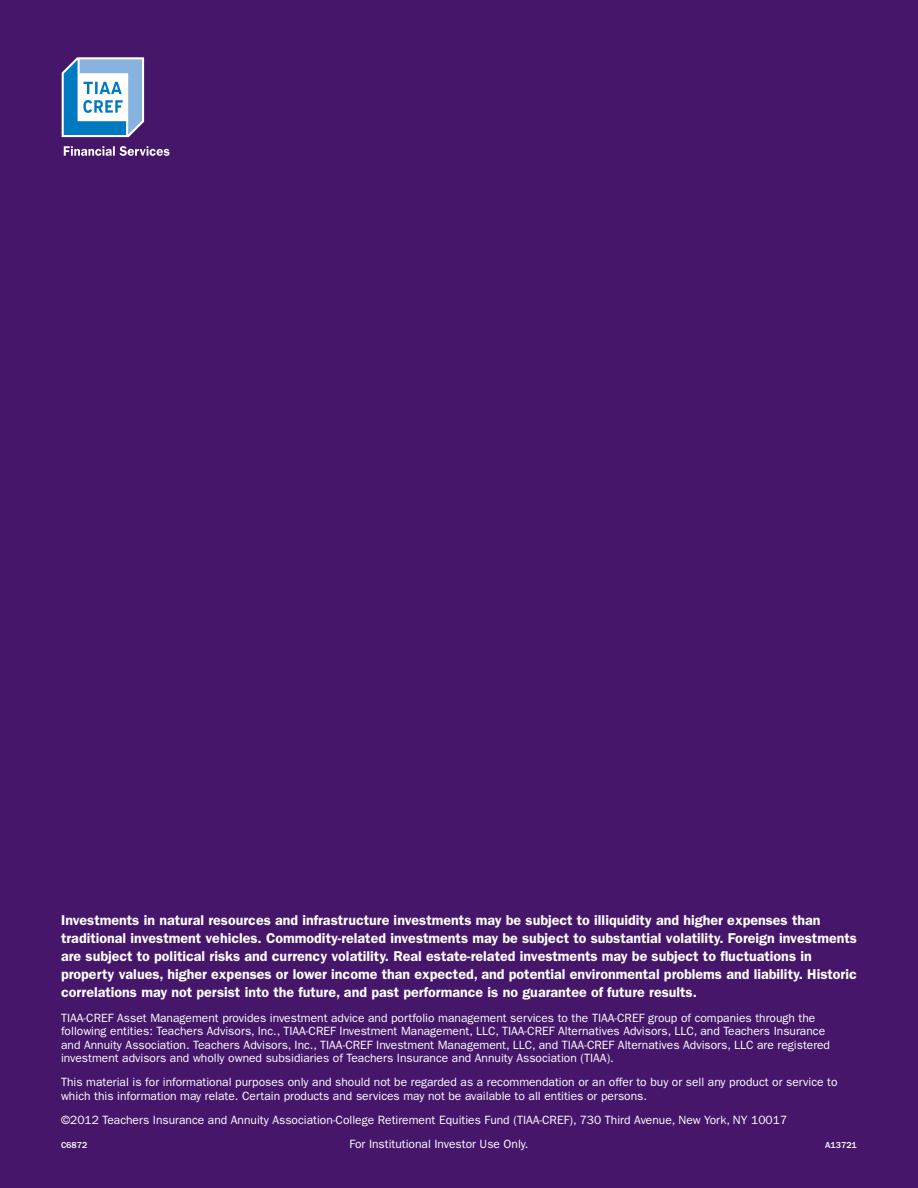
<style>
.page{position:relative;width:918px;height:1188px;background:#46166b}
.page>*{position:absolute;margin:0;border:0;box-sizing:border-box;transform-origin:0 0}
.t1{font:600 14.25px/18px "ITC Franklin Gothic Std";color:#fff}
.t2{font:12px/13.5px "ITC Franklin Gothic Std";color:#fff}
.t3{font:500 9px "ITC Franklin Gothic Std";color:#fff}
</style>
<div class="page">
<svg style="left:62px;top:57px;width:82px;height:80px;background:#8ab9dd"></svg>
<svg style="left:64px;top:146px;width:106px;height:10px"></svg>
<p class="t1" style="left:61px;top:913px;width:797px">Investments in natural resources and infrastructure investments may be subject to illiquidity and higher expenses than traditional investment vehicles. Commodity-related investments may be subject to substantial volatility. Foreign investments are subject to political risks and currency volatility. Real estate-related investments may be subject to fluctuations in property values, higher expenses or lower income than expected, and potential environmental problems and liability. Historic correlations may not persist into the future, and past performance is no guarantee of future results.</p>
<p class="t2" style="left:61px;top:1012px;width:771px">TIAA-CREF Asset Management provides investment advice and portfolio management services to the TIAA-CREF group of companies through the following entities: Teachers Advisors, Inc., TIAA-CREF Investment Management, LLC, TIAA-CREF Alternatives Advisors, LLC, and Teachers Insurance and Annuity Association. Teachers Advisors, Inc., TIAA-CREF Investment Management, LLC, and TIAA-CREF Alternatives Advisors, LLC are registered investment advisors and wholly owned subsidiaries of Teachers Insurance and Annuity Association (TIAA).</p>
<p class="t2" style="left:61px;top:1076px;width:778px">This material is for informational purposes only and should not be regarded as a recommendation or an offer to buy or sell any product or service to which this information may relate. Certain products and services may not be available to all entities or persons.</p>
<p class="t2" style="left:61px;top:1114px;width:728px">©2012 Teachers Insurance and Annuity Association-College Retirement Equities Fund (TIAA-CREF), 730 Third Avenue, New York, NY 10017</p>
<p class="t3" style="left:61px;top:1141px;width:28px">C6872</p>
<p class="t2" style="left:350px;top:1138px;width:180px">For Institutional Investor Use Only.</p>
<p class="t3" style="left:825px;top:1141px;width:33px">A13721</p>
</div>
